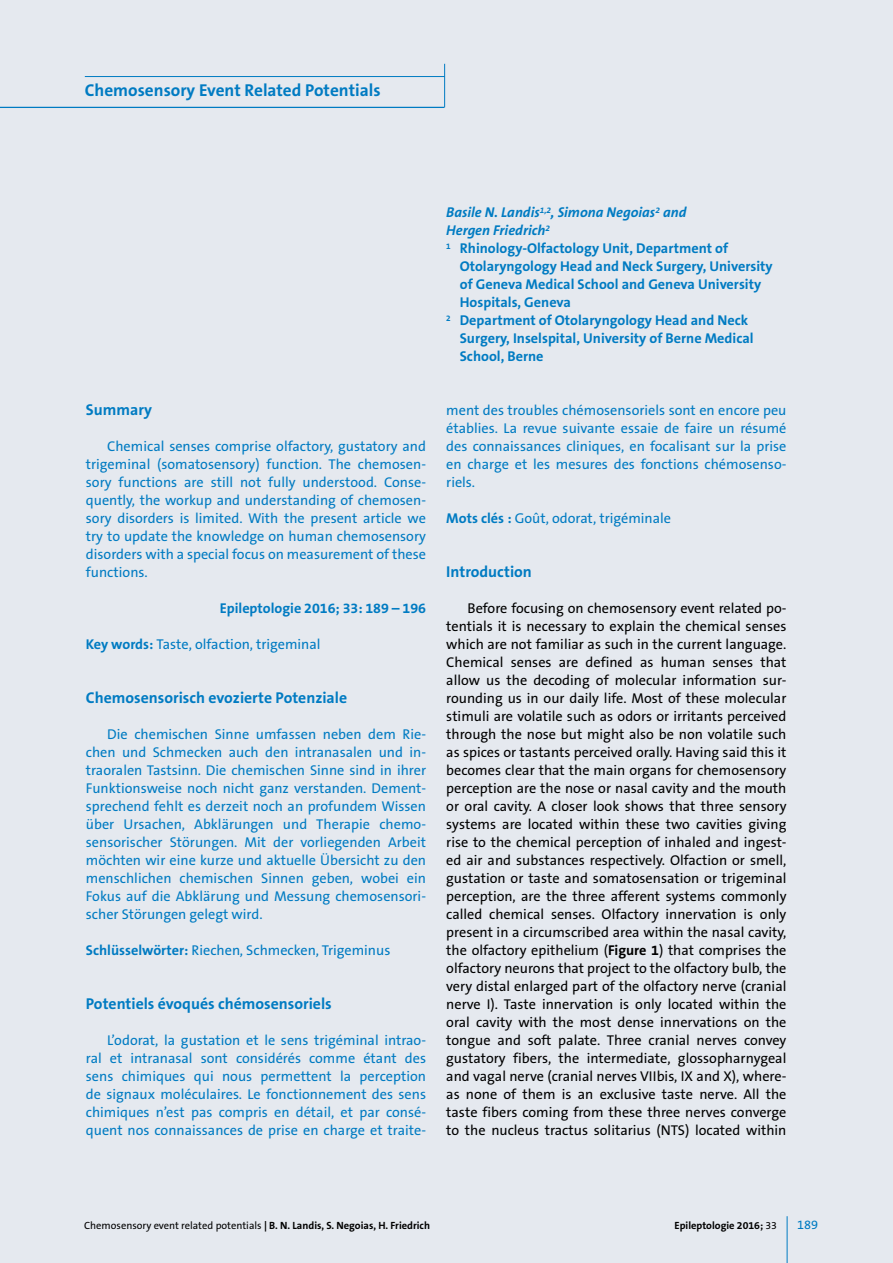
<style>
.page{position:relative;width:893px;height:1263px;background:#e5e9ef}
.page>*{position:absolute;margin:0;border:0;box-sizing:border-box;transform-origin:0 0}
.t1{font:700 17.25px "The Sans B W7";color:#007bc2}
.t2{font:700 15.75px "The Sans B W7";color:#007bc2}
.t3{font:14.25px/18px "The Sans B W5 Plain";color:#000;text-align:justify}
.t4{font:14.25px/18px "The Sans B W5 Plain";color:#007bc2;text-align:justify}
.t5{font:700 14.25px "The Sans B W7";color:#007bc2}
.t6{font:italic 700 14.25px "The Sans B W7";color:#007bc2}
.t7{font:12.75px "The Sans B W5 Plain";color:#007bc2}
.t8{font:10.5px "The Sans B W5 Plain";color:#000}
.t9{font:700 10.5px "The Sans B W7";color:#000}
.s1{font-family:"The Sans B W7";font-weight:700}
.s2{font-family:"The Sans B W5 Plain";font-weight:400}
</style>
<div class="page">
<hr style="left:787px;top:1216px;width:1px;height:47px;background:#007bc2">
<hr style="left:0;top:107px;width:444px;height:1px;background:#007bc2">
<hr style="left:85px;top:76px;width:360px;height:1px;background:#007bc2">
<hr style="left:444px;top:64px;width:1px;height:43px;background:#007bc2">
<p class="t1" style="left:85px;top:79px;width:297px">Chemosensory Event Related Potentials</p>
<p class="t2" style="left:86px;top:400px;width:68px">Summary</p>
<p class="t4" style="left:86px;top:438px;width:342px;text-indent:21px">Chemical senses comprise olfactory, gustatory and trigeminal (somatosensory) function. The chemosen&shy;sory functions are still not fully understood. Conse&shy;quently, the workup and understanding of chemosen&shy;sory disorders is limited. With the present article we try to update the knowledge on human chemosensory disorders with a special focus on measurement of these functions.</p>
<p class="t5" style="left:220px;top:599px;width:208px">Epileptologie 2016; 33: 189 – 196</p>
<p class="t4" style="left:86px;top:636px;width:236px"><span class="s1">Key words:</span> Taste, olfaction, trigeminal</p>
<p class="t2" style="left:86px;top:688px;width:263px">Chemosensorisch evozierte Potenziale</p>
<p class="t4" style="left:86px;top:726px;width:342px;text-indent:21px">Die chemischen Sinne umfassen neben dem Rie&shy;chen und Schmecken auch den intranasalen und in&shy;traoralen Tastsinn. Die chemischen Sinne sind in ihrer Funktionsweise noch nicht ganz verstanden. Dement&shy;sprechend fehlt es derzeit noch an profundem Wissen über Ursachen, Abklärungen und Therapie chemo&shy;sensorischer Störungen. Mit der vorliegenden Arbeit möchten wir eine kurze und aktuelle Übersicht zu den menschlichen chemischen Sinnen geben, wobei ein Fokus auf die Abklärung und Messung chemosensori&shy;scher Störungen gelegt wird.</p>
<p class="t4" style="left:86px;top:942px;width:306px"><span class="s1">Schlüsselwörter:</span> Riechen, Schmecken, Trigeminus</p>
<p class="t2" style="left:86px;top:994px;width:247px">Potentiels évoqués chémosensoriels</p>
<p class="t4" style="left:86px;top:1032px;width:342px;text-indent:21px">L’odorat, la gustation et le sens trigéminal intrao&shy;ral et intranasal sont considérés comme étant des sens chimiques qui nous permettent la perception de signaux moléculaires. Le fonctionnement des sens chimiques n’est pas compris en détail, et par consé&shy;quent nos connaissances de prise en charge et traite-</p>
<p class="t6" style="left:446px;top:203px;width:242px">Basile N. Landis<sup>1,2</sup>, Simona Negoias<sup>2</sup> and</p>
<p class="t6" style="left:446px;top:221px;width:105px">Hergen Friedrich<sup>2</sup></p>
<p class="t5" style="left:446px;top:239px;width:283px"><sup>1</sup> Rhinology-Olfactology Unit, Department of</p>
<p class="t5" style="left:460px;top:257px;width:314px">Otolaryngology Head and Neck Surgery, University</p>
<p class="t5" style="left:460px;top:275px;width:303px">of Geneva Medical School and Geneva University</p>
<p class="t5" style="left:460px;top:293px;width:113px">Hospitals, Geneva</p>
<p class="t5" style="left:446px;top:311px;width:303px"><sup>2</sup> Department of Otolaryngology Head and Neck</p>
<p class="t5" style="left:460px;top:329px;width:295px">Surgery, Inselspital, University of Berne Medical</p>
<p class="t5" style="left:460px;top:347px;width:85px">School, Berne</p>
<p class="t4" style="left:446px;top:402px;width:342px">ment des troubles chémosensoriels sont en encore peu établies. La revue suivante essaie de faire un résumé des connaissances cliniques, en focalisant sur la prise en charge et les mesures des fonctions chémosenso&shy;riels.</p>
<p class="t4" style="left:446px;top:510px;width:226px"><span class="s1">Mots clés :</span> Goût, odorat, trigéminale</p>
<p class="t2" style="left:446px;top:562px;width:87px">Introduction</p>
<p class="t3" style="left:446px;top:600px;width:342px;text-indent:21px">Before focusing on chemosensory event related po&shy;tentials it is necessary to explain the chemical senses which are not familiar as such in the current language.<br>Chemical senses are defined as human senses that allow us the decoding of molecular information sur&shy;rounding us in our daily life. Most of these molecular stimuli are volatile such as odors or irritants perceived through the nose but might also be non volatile such as spices or tastants perceived orally. Having said this it becomes clear that the main organs for chemosensory perception are the nose or nasal cavity and the mouth or oral cavity. A closer look shows that three sensory systems are located within these two cavities giving rise to the chemical perception of inhaled and ingest&shy;ed air and substances respectively. Olfaction or smell, gustation or taste and somatosensation or trigeminal perception, are the three afferent systems commonly called chemical senses. Olfactory innervation is only present in a circumscribed area within the nasal cavity, the olfactory epithelium (<span class="s1">Figure 1</span>) that comprises the olfactory neurons that project to the olfactory bulb, the very distal enlarged part of the olfactory nerve (cranial nerve I). Taste innervation is only located within the oral cavity with the most dense innervations on the tongue and soft palate. Three cranial nerves convey gustatory fibers, the intermediate, glossopharnygeal and vagal nerve (cranial nerves VIIbis, IX and X), where&shy;as none of them is an exclusive taste nerve. All the taste fibers coming from these three nerves converge to the nucleus tractus solitarius (NTS) located within</p>
<p class="t8" style="left:84px;top:1219px;width:347px">Chemosensory event related potentials <span class="s1">| B. N. Landis, S. Negoias, H. Friedrich</span></p>
<p class="t9" style="left:674px;top:1218px;width:104px">Epileptologie 2016; <span class="s2">33</span></p>
<p class="t7" style="left:797px;top:1216px;width:23px">189</p>
</div>
